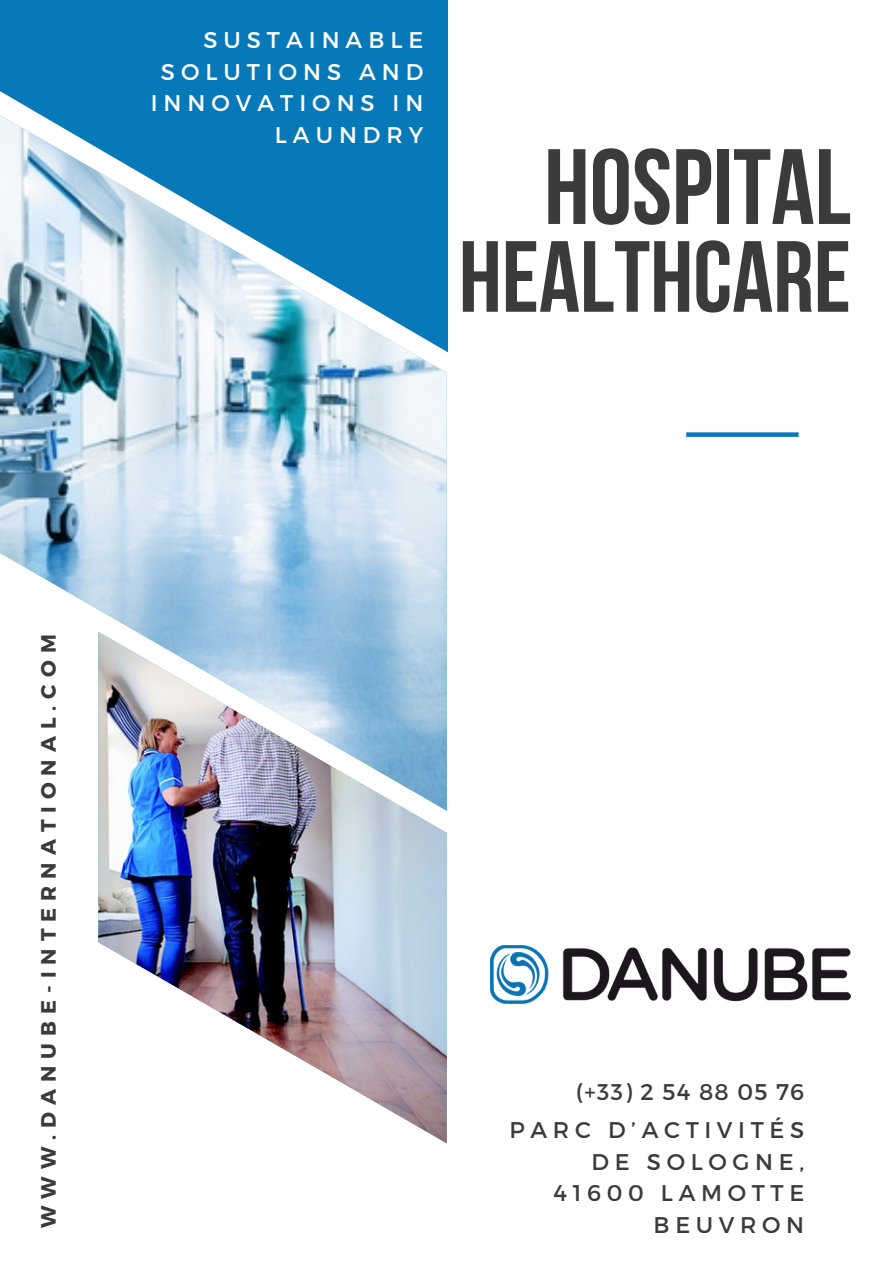
<style>
.page{position:relative;width:894px;height:1264px;background:#fff}
.page>*{position:absolute;margin:0;border:0;box-sizing:border-box;transform-origin:0 0}
.t1{font:700 106.8px "Bebas Neue";color:#3b3b3b}
.t2{font:700 100.8px "Bebas Neue";color:#3b3b3b}
.t3{font:22.65px/31.5px "Montserrat";letter-spacing:.25em;color:#3b3b3b;text-align:right}
.t4{font:22.65px/31.5px "Montserrat";letter-spacing:.265em;color:#fff;text-align:right}
.t5{font:700 20.7px "Montserrat";letter-spacing:.335em;color:#3b3b3b}
</style>
<div class="page">
<img style="left:0;top:352px;width:446px;height:279px">
<img style="left:98px;top:631px;width:348px;height:512px">
<svg style="left:0;top:0;width:448px;height:352px;background:#4f9ec9"></svg>
<div style="left:686px;top:432px;width:112px;height:5px;background:#0779b8"></div>
<img style="left:490px;top:945px;width:360px;height:58px">
<p class="t4" style="left:151px;top:23px;width:274px">SUSTAINABLE<br>SOLUTIONS AND<br>INNOVATIONS IN<br>LAUNDRY</p>
<p class="t1" style="left:544px;top:144px;width:308px">HOSPITAL</p>
<p class="t2" style="left:458px;top:236px;width:393px">HEALTHCARE</p>
<p class="t5" style="left:35px;top:1228px;width:595px;rotate:-90deg">WWW.DANUBE-INTERNATIONAL.COM</p>
<p class="t3" style="left:575px;top:1074px;width:230px">(+33) 2 54 88 05 76</p>
<h2 class="t3" style="left:509px;top:1113px;width:296px">PARC D’ACTIVITÉS<br>DE SOLOGNE,<br>41600 LAMOTTE<br>BEUVRON</h2>
</div>
